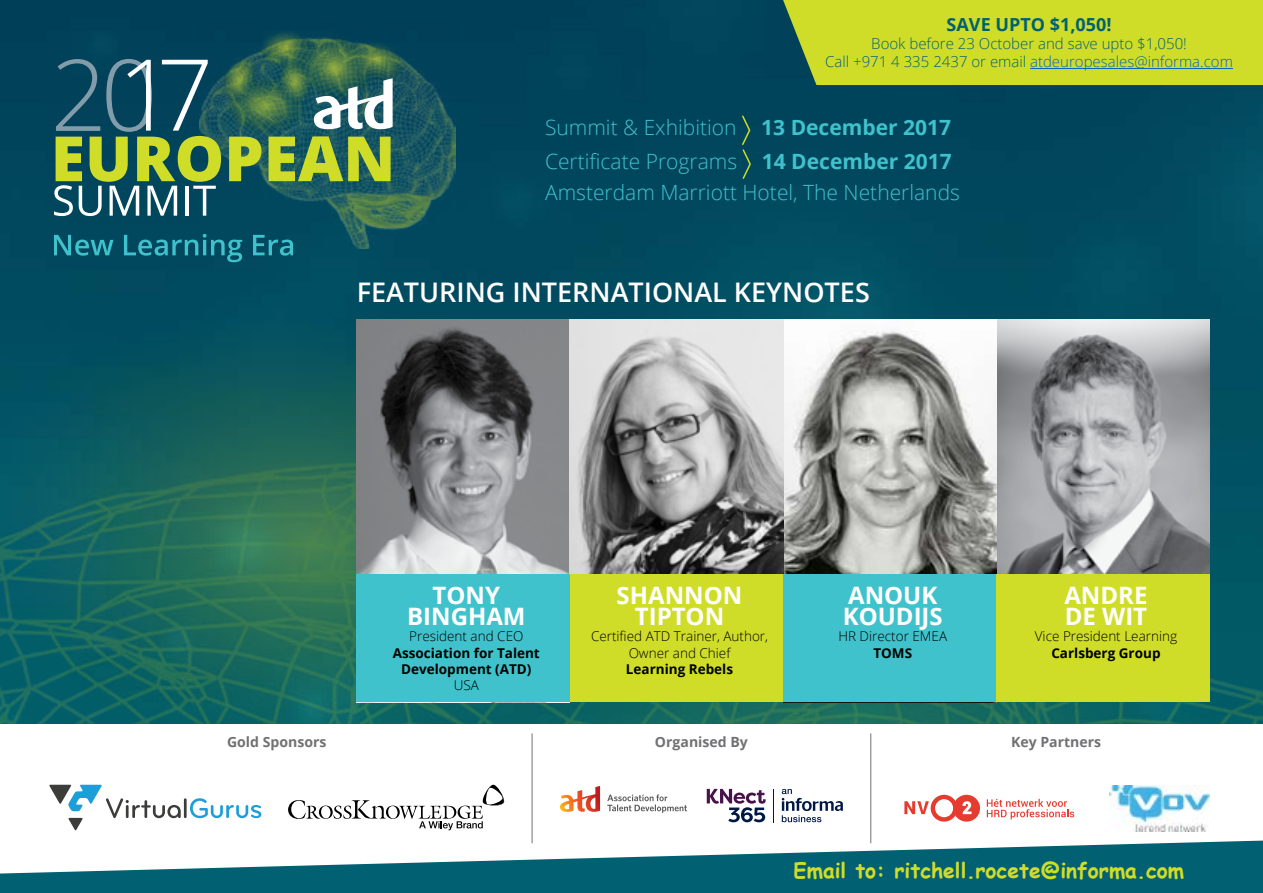
<style>
.page{position:relative;width:1263px;height:893px;background:#fff}
.page>*{position:absolute;margin:0;border:0;box-sizing:border-box;transform-origin:0 0}
.t1{font:600 27px "Open Sans";color:#fff}
.t2{font:700 24px/21px "Open Sans";color:#fff;text-align:center}
.t3{font:300 21px/33.9px "Open Sans";color:#40c2cc}
.t4{font:700 21px "Comic Sans MS";color:#d0dd28}
.t5{font:700 18px "Open Sans";color:#016172}
.t6{font:300 15px/18px "Open Sans";color:#016172;text-align:center}
.t7{font:700 14.1px "Open Sans";color:#717073}
.t8{font:300 13.5px/16.2px "Open Sans";color:#000;text-align:center}
.t9{font:700 13.5px/16.2px "Open Sans";color:#000;text-align:center}
.s1{color:#0563c1}
.s2{font-weight:700}
</style>
<div class="page">
<div style="left:0;top:0;width:1263px;height:297px;background:#01475d"></div>
<svg style="left:607px;top:794px;width:80px;height:19px"></svg>
<svg style="left:560px;top:786px;width:40px;height:26px"></svg>
<svg style="left:707px;top:789px;width:59px;height:33px"></svg>
<svg style="left:782px;top:789px;width:61px;height:33px"></svg>
<hr style="left:773px;top:789px;width:1px;height:33px;background:#001844">
<svg style="left:987px;top:799px;width:87px;height:20px"></svg>
<div style="left:953px;top:795px;width:27px;height:27px;background:#e63c2f;border-radius:50%"></div>
<svg style="left:904px;top:795px;width:67px;height:27px"></svg>
<img style="left:1109px;top:785px;width:101px;height:46px">
<svg style="left:49px;top:785px;width:132px;height:45px"></svg>
<hr style="left:184px;top:798px;width:3px;height:20px;background:#3c3c3b">
<svg style="left:190px;top:798px;width:71px;height:20px"></svg>
<svg style="left:288px;top:785px;width:216px;height:45px"></svg>
<hr style="left:532px;top:733px;width:1px;height:110px;background:#717073">
<hr style="left:870px;top:733px;width:1px;height:110px;background:#717073">
<img style="left:199px;top:22px;width:257px;height:227px">
<svg style="left:229px;top:137px;width:32px;height:44px"></svg>
<svg style="left:269px;top:136px;width:122px;height:45px;background:#8bab3d"></svg>
<svg style="left:314px;top:78px;width:79px;height:51px"></svg>
<svg style="left:54px;top:235px;width:59px;height:21px"></svg>
<svg style="left:124px;top:234px;width:118px;height:28px;background:#11687b"></svg>
<svg style="left:253px;top:235px;width:40px;height:21px"></svg>
<svg style="left:54px;top:59px;width:167px;height:157px;background:#447466"></svg>
<svg style="left:741px;top:114px;width:11px;height:66px"></svg>
<div style="left:783px;top:0;width:480px;height:85px;background:#d0dd28"></div>
<hr style="left:1030px;top:68px;width:203px;height:1px;background:#0563c1">
<img style="left:0;top:297px;width:1263px;height:426px">
<img style="left:996px;top:319px;width:213px;height:255px">
<svg style="left:783px;top:319px;width:213px;height:255px"></svg>
<img style="left:357px;top:319px;width:213px;height:255px">
<img style="left:570px;top:319px;width:213px;height:255px">
<div style="left:570px;top:574px;width:213px;height:128px;background:#d0dd28"></div>
<div style="left:783px;top:574px;width:213px;height:128px;background:#40c2cc"></div>
<div style="left:357px;top:574px;width:213px;height:128px;background:#40c2cc"></div>
<div style="left:996px;top:574px;width:213px;height:128px;background:#d0dd28"></div>
<svg style="left:0;top:841px;width:1263px;height:52px;fill:#016172"></svg>
<p class="t5" style="left:947px;top:12px;width:166px">SAVE UPTO $1,050!</p>
<p class="t6" style="left:825px;top:35px;width:409px">Book before 23 October and save upto $1,050!<br>Call +971 4 335 2437 or email <span class="s1">atdeuropesales@informa.com</span></p>
<p class="t3" style="left:545px;top:110px;width:408px">Summit &amp; Exhibition <span class="s2">13 December 2017<br></span>Certificate Programs <span class="s2">14 December 2017</span></p>
<p class="t3" style="left:545px;top:175px;width:416px">Amsterdam Marriott Hotel, The Netherlands</p>
<p class="t1" style="left:357px;top:274px;width:515px">FEATURING INTERNATIONAL KEYNOTES</p>
<p class="t2" style="left:407px;top:584px;width:120px">TONY<br>BINGHAM</p>
<p class="t8" style="left:409px;top:628px;width:116px">President and CEO</p>
<p class="t9" style="left:393px;top:644px;width:149px">Association for Talent<br>Development (ATD)</p>
<p class="t8" style="left:454px;top:677px;width:27px">USA</p>
<p class="t2" style="left:617px;top:584px;width:127px">SHANNON<br>TIPTON</p>
<p class="t8" style="left:591px;top:628px;width:179px">Certified ATD Trainer, Author,<br>Owner and Chief</p>
<p class="t9" style="left:626px;top:660px;width:109px">Learning Rebels</p>
<p class="t2" style="left:843px;top:584px;width:102px;text-align:left">ANOUK<br>KOUDIJS</p>
<p class="t8" style="left:838px;top:628px;width:110px">HR Director EMEA</p>
<p class="t9" style="left:873px;top:644px;width:40px">TOMS</p>
<p class="t2" style="left:1064px;top:584px;width:85px;text-align:left">ANDRE<br>DE WIT</p>
<p class="t8" style="left:1035px;top:628px;width:144px">Vice President Learning</p>
<p class="t9" style="left:1051px;top:644px;width:111px">Carlsberg Group</p>
<p class="t7" style="left:227px;top:731px;width:101px">Gold Sponsors</p>
<p class="t7" style="left:655px;top:732px;width:94px">Organised By</p>
<p class="t7" style="left:1011px;top:732px;width:92px">Key Partners</p>
<p class="t4" style="left:794px;top:855px;width:392px">Email to: ritchell.rocete@informa.com</p>
</div>
